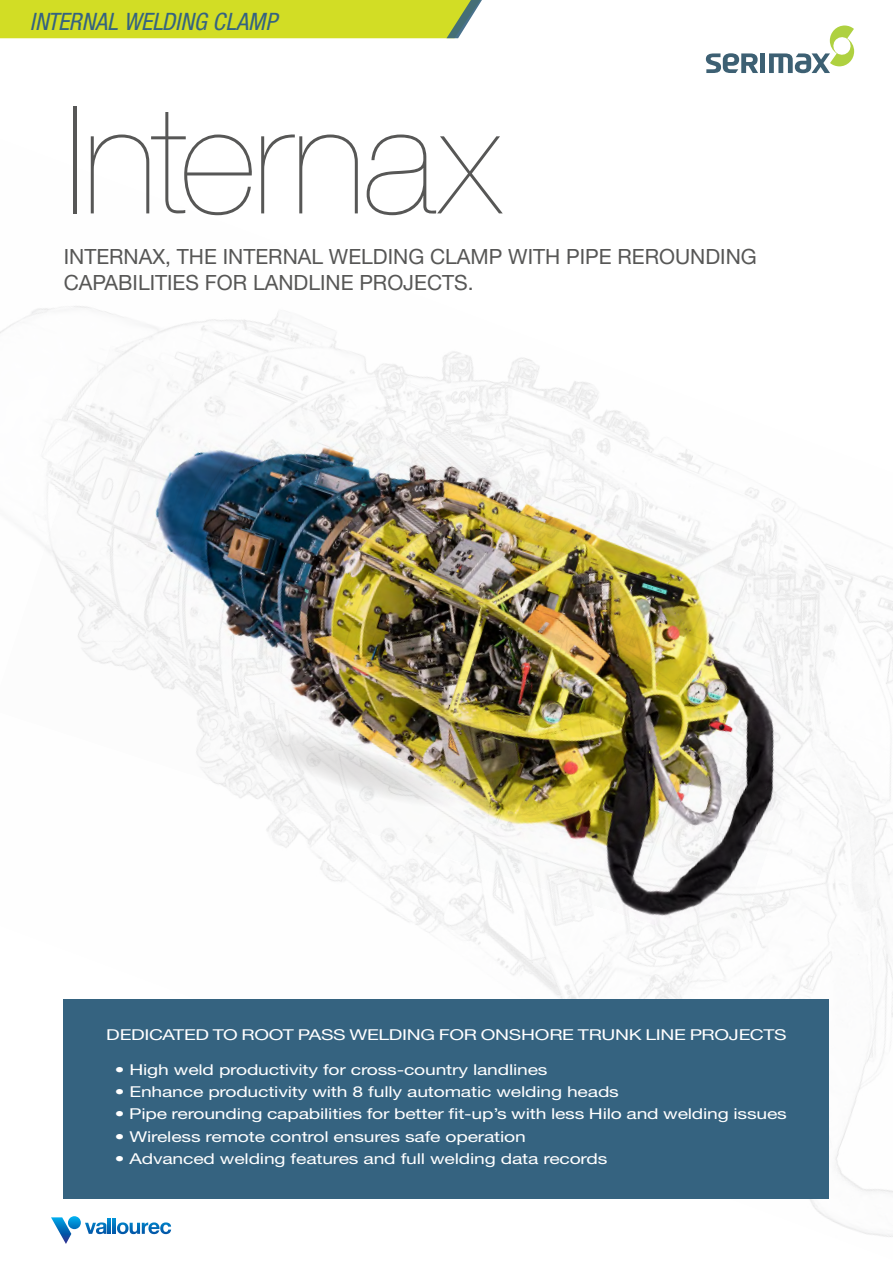
<style>
.page{position:relative;width:893px;height:1263px;background:#fff}
.page>*{position:absolute;margin:0;border:0;box-sizing:border-box;transform-origin:0 0}
.t1{font:200 150px "Helvetica Neue LT Std";letter-spacing:-.015em;color:#575756}
.Tech_Bullets{font:italic condensed 24px "Helvetica Neue LT Std";letter-spacing:.005em;color:#356380}
.t2{font:21px/25.5px "Helvetica Neue LT Std";color:#575756}
.t3{font:15px "Helvetica Neue LT Std";letter-spacing:-.01em;color:#fff;scale:1.29 1}
</style>
<div class="page">
<img style="left:0;top:306px;width:893px;height:931px">
<img style="left:0;top:345px;width:853px;height:606px">
<hr style="left:761px;top:53px;width:4px;height:20px;background:#3d6073">
<svg style="left:706px;top:53px;width:52px;height:20px"></svg>
<svg style="left:769px;top:25px;width:85px;height:48px"></svg>
<div style="left:64px;top:999px;width:765px;height:200px;background:#356380"></div>
<svg style="left:51px;top:1216px;width:56px;height:28px"></svg>
<svg style="left:108px;top:1218px;width:3px;height:16px"></svg>
<svg style="left:113px;top:1218px;width:3px;height:16px"></svg>
<svg style="left:117px;top:1222px;width:54px;height:12px"></svg>
<div style="left:0;top:0;width:482px;height:38px;background:#d2dd25"></div>
<p class="Tech_Bullets" style="left:30px;top:8px;width:249px">INTERNAL WELDING CLAMP</p>
<p class="t1" style="left:65px;top:74px;width:437px">Internax</p>
<p class="t2" style="left:64px;top:244px;width:694px">INTERNAX, THE INTERNAL WELDING CLAMP WITH PIPE REROUNDING<br>CAPABILITIES FOR LANDLINE PROJECTS.</p>
<p class="t3" style="left:106px;top:1025px;width:529px">DEDICATED TO ROOT PASS WELDING FOR ONSHORE TRUNK LINE PROJECTS</p>
<p class="t3" style="left:115px;top:1060px;width:337px">• High weld productivity for cross-country landlines</p>
<p class="t3" style="left:115px;top:1083px;width:392px">• Enhance productivity with 8 fully automatic welding heads</p>
<p class="t3" style="left:115px;top:1105px;width:522px">• Pipe rerounding capabilities for better fit-up’s with less Hilo and welding issues</p>
<p class="t3" style="left:115px;top:1127px;width:320px">• Wireless remote control ensures safe operation</p>
<p class="t3" style="left:115px;top:1149px;width:383px">• Advanced welding features and full welding data records</p>
</div>
